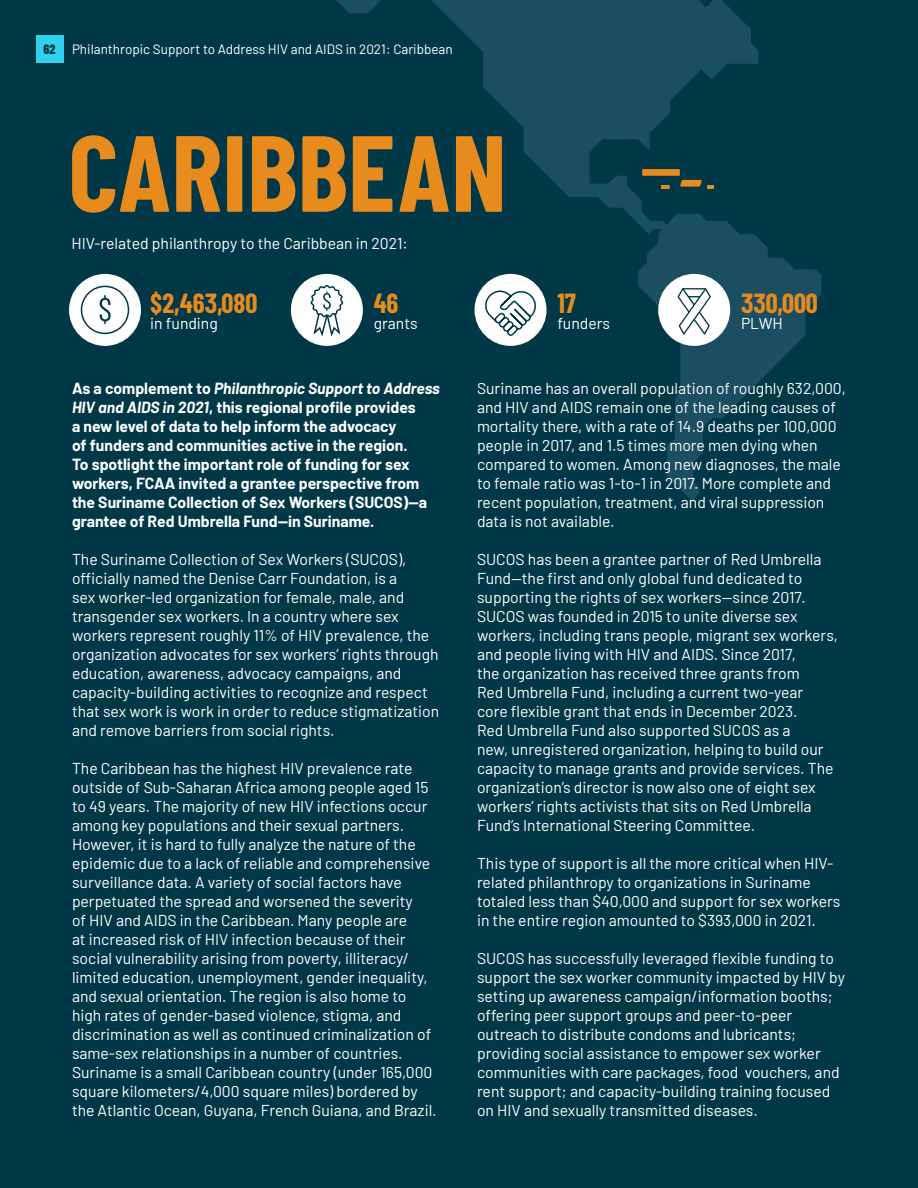
<style>
.page{position:relative;width:918px;height:1188px;background:#003848}
.page>*{position:absolute;margin:0;border:0;box-sizing:border-box;transform-origin:0 0}
.H2_-_Section_headers{font:700 108px "Barlow Condensed";color:#e88b1d}
.Chart_numbers_-_BarC{font:700 27px "Barlow Condensed";color:#e88b1d}
.Body_-_Barlow_10_5_n{font:15.75px/19px "Barlow";color:#fff}
.Body_-_Barlow_10_5_n-2{font:700 15.75px/19px "Barlow";color:#fff}
.Body_-_Barlow_10_5_n-3{font:13.5px "Barlow";color:#fff}
.s1{font-family:"Barlow Condensed";font-weight:800;color:#003848}
.s2{font-style:italic}
</style>
<div class="page">
<svg style="left:524px;top:152px;width:297px;height:348px"></svg>
<div style="left:642px;top:169px;width:38px;height:7px;background:#e88b1d"></div>
<svg style="left:680px;top:180px;width:34px;height:9px"></svg>
<svg style="left:661px;top:185px;width:9px;height:4px"></svg>
<svg style="left:336px;top:0;width:422px;height:152px;fill:#1c4e61"></svg>
<div style="left:69px;top:274px;width:72px;height:72px;background:#fff;border-radius:50%"></div>
<div style="left:291px;top:274px;width:72px;height:72px;background:#fff;border-radius:50%"></div>
<svg style="left:310px;top:284px;width:34px;height:53px"></svg>
<svg style="left:100px;top:295px;width:11px;height:29px"></svg>
<div style="left:81px;top:286px;width:48px;height:48px;border:2px solid #003848;border-radius:50%"></div>
<div style="left:475px;top:274px;width:72px;height:72px;background:#fff;border-radius:50%"></div>
<svg style="left:482px;top:290px;width:57px;height:48px"></svg>
<div style="left:658px;top:274px;width:72px;height:72px;background:#fff;border-radius:50%"></div>
<svg style="left:677px;top:288px;width:34px;height:47px"></svg>
<div style="left:36px;top:35px;width:27px;height:27px;background:#30d1eb"></div>
<p class="Body_-_Barlow_10_5_n-3" style="left:43px;top:39px;width:411px"><span class="s1">62</span> Philanthropic Support to Address HIV and AIDS in 2021: Caribbean</p>
<h2 class="H2_-_Section_headers" style="left:68px;top:106px;width:440px">CARIBBEAN</h2>
<p class="Body_-_Barlow_10_5_n" style="left:71px;top:232px;width:338px">HIV-related philanthropy to the Caribbean in 2021:</p>
<p class="Chart_numbers_-_BarC" style="left:150px;top:286px;width:108px">$2,463,080</p>
<p class="Body_-_Barlow_10_5_n" style="left:150px;top:313px;width:69px">in funding</p>
<p class="Chart_numbers_-_BarC" style="left:374px;top:286px;width:26px">46</p>
<p class="Body_-_Barlow_10_5_n" style="left:374px;top:313px;width:45px">grants</p>
<p class="Chart_numbers_-_BarC" style="left:557px;top:286px;width:20px">17</p>
<p class="Body_-_Barlow_10_5_n" style="left:557px;top:313px;width:54px">funders</p>
<p class="Chart_numbers_-_BarC" style="left:741px;top:286px;width:78px">330,000</p>
<p class="Body_-_Barlow_10_5_n" style="left:741px;top:313px;width:43px">PLWH</p>
<p class="Body_-_Barlow_10_5_n-2" style="left:72px;top:377px;width:369px">As a complement to <span class="s2">Philanthropic Support to Address HIV and AIDS in 2021</span>, this regional profile provides<br>a new level of data to help inform the advocacy<br>of funders and communities active in the region.<br>To spotlight the important role of funding for sex workers, FCAA invited a grantee perspective from the Suriname Collection of Sex Workers (SUCOS)—a grantee of Red Umbrella Fund—in Suriname.</p>
<p class="Body_-_Barlow_10_5_n" style="left:72px;top:548px;width:369px">The Suriname Collection of Sex Workers (SUCOS), officially named the Denise Carr Foundation, is a<br>sex worker-led organization for female, male, and transgender sex workers. In a country where sex workers represent roughly 11% of HIV prevalence, the organization advocates for sex workers’ rights through education, awareness, advocacy campaigns, and capacity-building activities to recognize and respect that sex work is work in order to reduce stigmatization and remove barriers from social rights.</p>
<p class="Body_-_Barlow_10_5_n" style="left:72px;top:757px;width:361px">The Caribbean has the highest HIV prevalence rate outside of Sub-Saharan Africa among people aged 15 to 49 years. The majority of new HIV infections occur among key populations and their sexual partners.<br>However, it is hard to fully analyze the nature of the epidemic due to a lack of reliable and comprehensive surveillance data. A variety of social factors have perpetuated the spread and worsened the severity<br>of HIV and AIDS in the Caribbean. Many people are<br>at increased risk of HIV infection because of their social vulnerability arising from poverty, illiteracy/ limited education, unemployment, gender inequality, and sexual orientation. The region is also home to high rates of gender-based violence, stigma, and discrimination as well as continued criminalization of same-sex relationships in a number of countries.</p>
<p class="Body_-_Barlow_10_5_n" style="left:72px;top:1062px;width:366px">Suriname is a small Caribbean country (under 165,000 square kilometers/4,000 square miles) bordered by the Atlantic Ocean, Guyana, French Guiana, and Brazil.</p>
<p class="Body_-_Barlow_10_5_n" style="left:477px;top:377px;width:371px">Suriname has an overall population of roughly 632,000, and HIV and AIDS remain one of the leading causes of mortality there, with a rate of 14.9 deaths per 100,000 people in 2017, and 1.5 times more men dying when compared to women. Among new diagnoses, the male to female ratio was 1-to-1 in 2017. More complete and recent population, treatment, and viral suppression data is not available.</p>
<p class="Body_-_Barlow_10_5_n" style="left:477px;top:548px;width:363px">SUCOS has been a grantee partner of Red Umbrella Fund—the first and only global fund dedicated to supporting the rights of sex workers—since 2017.<br>SUCOS was founded in 2015 to unite diverse sex workers, including trans people, migrant sex workers, and people living with HIV and AIDS. Since 2017,<br>the organization has received three grants from<br>Red Umbrella Fund, including a current two-year<br>core flexible grant that ends in December 2023.<br>Red Umbrella Fund also supported SUCOS as a<br>new, unregistered organization, helping to build our capacity to manage grants and provide services. The organization’s director is now also one of eight sex workers’ rights activists that sits on Red Umbrella Fund’s International Steering Committee.</p>
<p class="Body_-_Barlow_10_5_n" style="left:477px;top:852px;width:365px">This type of support is all the more critical when HIV&shy;related philanthropy to organizations in Suriname totaled less than $40,000 and support for sex workers in the entire region amounted to $393,000 in 2021.</p>
<p class="Body_-_Barlow_10_5_n" style="left:477px;top:948px;width:369px">SUCOS has successfully leveraged flexible funding to support the sex worker community impacted by HIV by setting up awareness campaign/information booths; offering peer support groups and peer-to-peer outreach to distribute condoms and lubricants; providing social assistance to empower sex worker communities with care packages, food vouchers, and rent support; and capacity-building training focused on HIV and sexually transmitted diseases.</p>
</div>
